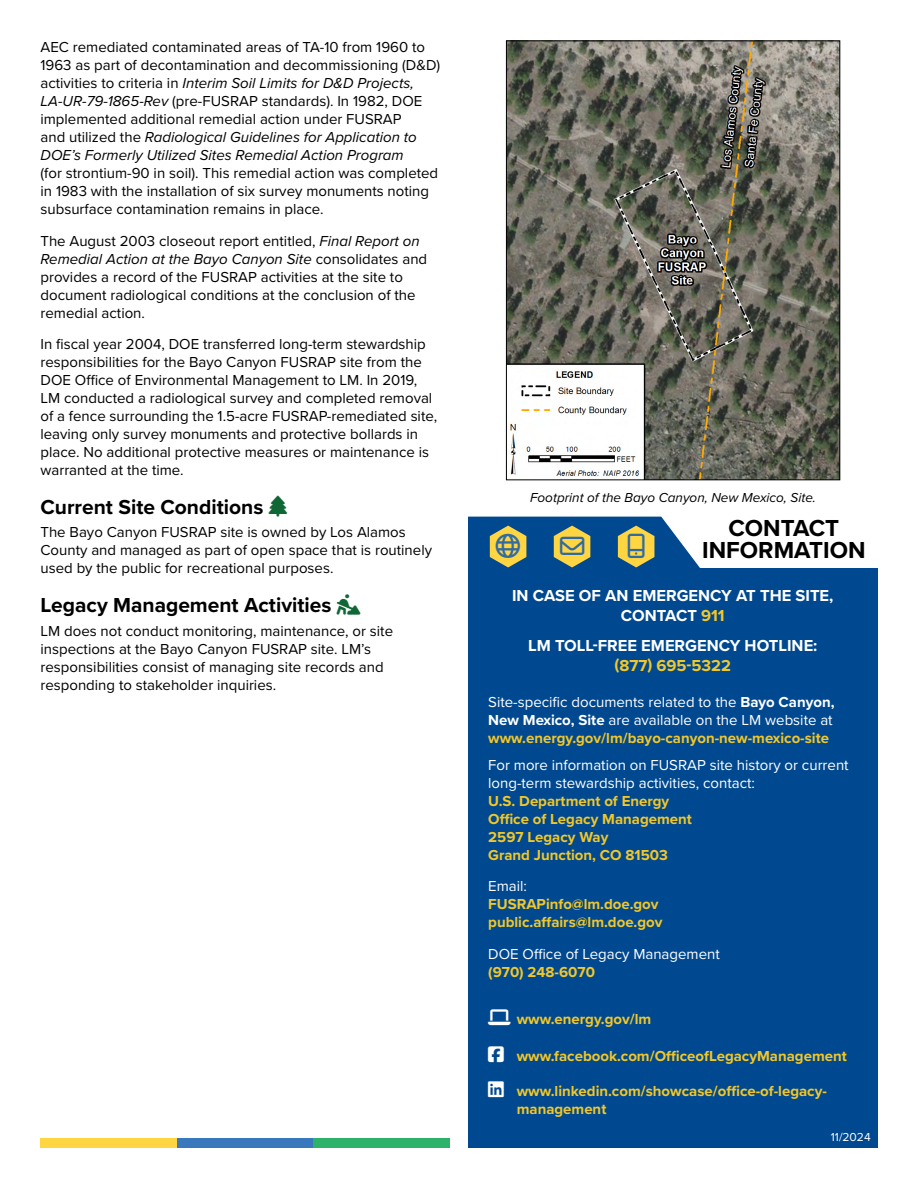
<style>
.page{position:relative;width:918px;height:1188px;background:#fff}
.page>*{position:absolute;margin:0;border:0;box-sizing:border-box;transform-origin:0 0}
.t1{font:24.3px "Font Awesome 6 Pro";color:#316ba3}
.t2{font:700 24px "Proxima Nova";color:#000}
.t3{font:700 21px "Proxima Nova";color:#000}
.t4{font:700 16.5px/19.8px "Proxima Nova";color:#fff;text-align:center}
.t5{font:700 16.5px "Proxima Nova";color:#f3c727}
.t6{font:15px/18px "Proxima Nova";color:#000}
.t7{font:700 15px/18px "Proxima Nova";color:#f3c727}
.t8{font:15px/18px "Proxima Nova";color:#fff}
.t9{font:italic 13.5px "Proxima Nova";color:#000}
.t10{font:12px "Proxima Nova";color:#fff}
.s1{font-style:italic}
.s2{color:#106736}
.s3{color:#f3c727}
.s4{font-weight:700}
.s5{font-weight:700;color:#f3c727}
.s6{color:#fff}
</style>
<div class="page">
<div style="left:468px;top:568px;width:410px;height:580px;background:#004990"></div>
<div style="left:40px;top:1138px;width:137px;height:10px;background:#ffd642"></div>
<div style="left:177px;top:1138px;width:137px;height:10px;background:#3978bd"></div>
<div style="left:314px;top:1138px;width:136px;height:10px;background:#2cb369"></div>
<img style="left:508px;top:42px;width:330px;height:436px">
<div style="left:506px;top:40px;width:334px;height:440px;border:1px solid #000"></div>
<svg style="left:468px;top:517px;width:232px;height:51px;background:#5f8082"></svg>
<p class="t6" style="left:40px;top:38px;width:401px">AEC remediated contaminated areas of TA-10 from 1960 to 1963 as part of decontamination and decommissioning (D&amp;D) activities to criteria in <span class="s1">Interim Soil Limits for D&amp;D Projects, LA-UR-79-1865-Rev</span> (pre‑FUSRAP standards). In 1982, DOE implemented additional remedial action under FUSRAP<br>and utilized the <span class="s1">Radiological Guidelines for Application to DOE’s Formerly Utilized Sites Remedial Action Program</span></p>
<p class="t6" style="left:40px;top:164px;width:399px">(for strontium-90 in soil). This remedial action was completed in 1983 with the installation of six survey monuments noting subsurface contamination remains in place.</p>
<p class="t6" style="left:40px;top:231px;width:388px">The August 2003 closeout report entitled, <span class="s1">Final Report on Remedial Action at the Bayo Canyon Site</span> consolidates and provides a record of the FUSRAP activities at the site to document radiological conditions at the conclusion of the remedial action.</p>
<p class="t6" style="left:40px;top:335px;width:398px">In fiscal year 2004, DOE transferred long-term stewardship responsibilities for the Bayo Canyon FUSRAP site from the DOE Office of Environmental Management to LM. In 2019, LM conducted a radiological survey and completed removal of a fence surrounding the 1.5-acre FUSRAP-remediated site, leaving only survey monuments and protective bollards in place. No additional protective measures or maintenance is warranted at the time.</p>
<h3 class="t3" style="left:40px;top:491px;width:248px">Current Site Conditions <span class="s2">▼</span></h3>
<p class="t6" style="left:40px;top:523px;width:393px">The Bayo Canyon FUSRAP site is owned by Los Alamos<br>County and managed as part of open space that is routinely used by the public for recreational purposes.</p>
<h3 class="t3" style="left:40px;top:589px;width:322px">Legacy Management Activities <span class="s2">■</span></h3>
<p class="t6" style="left:40px;top:621px;width:354px">LM does not conduct monitoring, maintenance, or site inspections at the Bayo Canyon FUSRAP site. LM’s responsibilities consist of managing site records and responding to stakeholder inquiries.</p>
<p class="t9" style="left:530px;top:487px;width:287px">Footprint of the Bayo Canyon, New Mexico, Site.</p>
<h2 class="t2" style="left:728px;top:510px;width:112px">CONTACT</h2>
<h1 class="t1" style="left:560px;top:534px;width:26px">■❖●□</h1>
<h2 class="t2" style="left:702px;top:532px;width:165px">INFORMATION</h2>
<p class="t4" style="left:512px;top:585px;width:323px">IN CASE OF AN EMERGENCY AT THE SITE,<br>CONTACT <span class="s3">911</span></p>
<p class="t4" style="left:528px;top:635px;width:291px">LM TOLL-FREE EMERGENCY HOTLINE:</p>
<p class="t5" style="left:614px;top:653px;width:118px">(877) 695-5322</p>
<p class="t8" style="left:488px;top:692px;width:348px">Site-specific documents related to the <span class="s4">Bayo Canyon,<br>New Mexico, Site</span> are available on the LM website at <span class="s5">www.energy.gov/lm/bayo-canyon-new-mexico-site</span></p>
<p class="t8" style="left:488px;top:755px;width:362px">For more information on FUSRAP site history or current long-term stewardship activities, contact:</p>
<p class="t7" style="left:488px;top:791px;width:205px">U.S. Department of Energy<br>Office of Legacy Management<br>2597 Legacy Way<br>Grand Junction, CO 81503</p>
<p class="t8" style="left:488px;top:877px;width:40px">Email:</p>
<p class="t7" style="left:488px;top:895px;width:176px">FUSRAPinfo@lm.doe.gov public.affairs@lm.doe.gov</p>
<p class="t8" style="left:488px;top:944px;width:233px">DOE Office of Legacy Management</p>
<p class="t7" style="left:488px;top:962px;width:108px">(970) 248-6070</p>
<p class="t7" style="left:517px;top:1009px;width:136px">www.energy.gov/lm</p>
<p class="t7" style="left:488px;top:1047px;width:360px"><span class="s6">□□▲❑◆</span> www.facebook.com/OfficeofLegacyManagement</p>
<p class="t7" style="left:517px;top:1081px;width:312px">www.linkedin.com/showcase/office-of-legacy&shy;management</p>
<p class="t10" style="left:831px;top:1128px;width:41px">11/2024</p>
</div>
